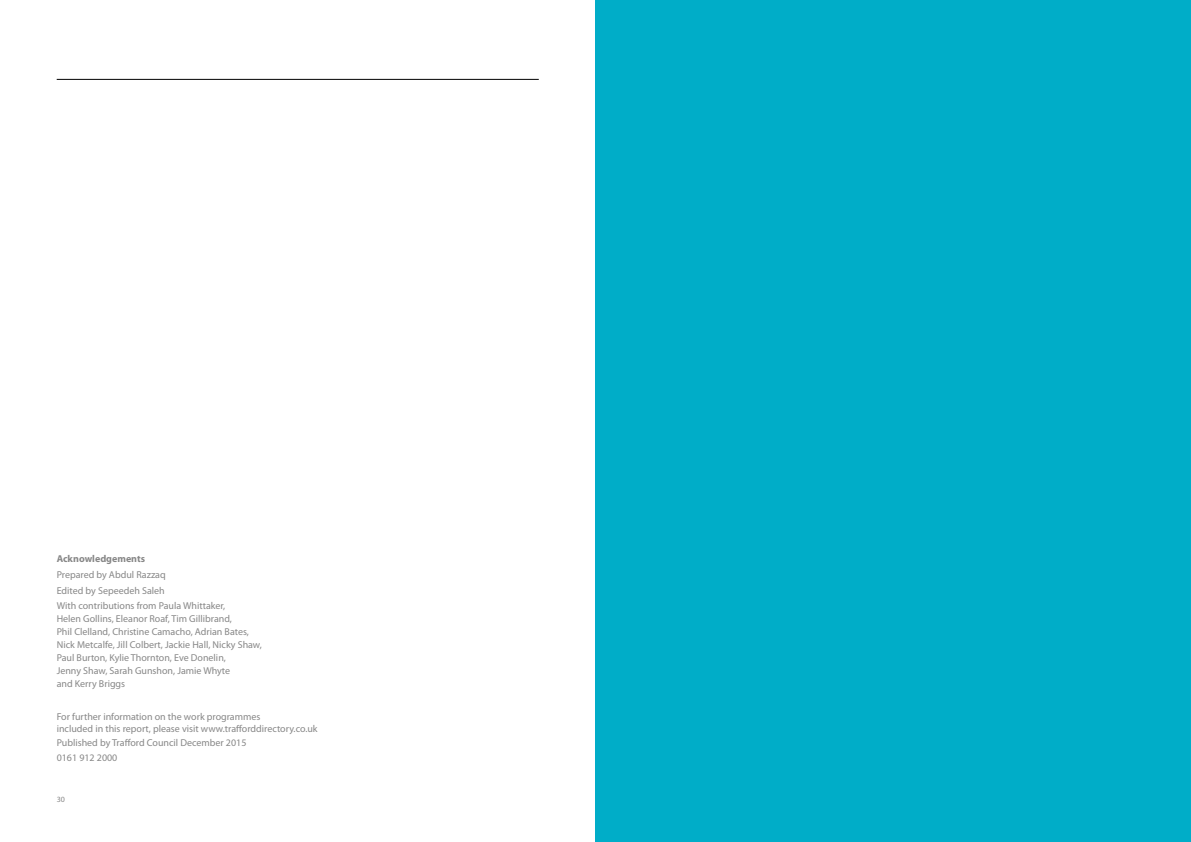
<style>
.page{position:relative;width:1191px;height:842px;background:#fff}
.page>*{position:absolute;margin:0;border:0;box-sizing:border-box;transform-origin:0 0}
.t1{font:10px/13px "Myriad Pro";color:#878787}
.t2{font:700 10px "Myriad Pro";color:#878787}
.t3{font:8px "Myriad Pro";color:#878787}
</style>
<div class="page">
<hr style="left:57px;top:79px;width:482px;height:1px;background:#000">
<div style="left:595px;top:0;width:596px;height:842px;background:#00adc8"></div>
<p class="t2" style="left:57px;top:552px;width:90px">Acknowledgements</p>
<p class="t1" style="left:57px;top:567px;width:170px;line-height:15.8px">Prepared by Abdul Razzaq<br>Edited by Sepeedeh Saleh<br>With contributions from Paula Whittaker,</p>
<p class="t1" style="left:57px;top:613px;width:207px">Helen Gollins, Eleanor Roaf, Tim Gillibrand,<br>Phil Clelland, Christine Camacho, Adrian Bates, Nick Metcalfe, Jill Colbert, Jackie Hall, Nicky Shaw, Paul Burton, Kylie Thornton, Eve Donelin,<br>Jenny Shaw, Sarah Gunshon, Jamie Whyte<br>and Kerry Briggs</p>
<p class="t1" style="left:57px;top:710px;width:262px;line-height:12px">For further information on the work programmes<br>included in this report, please visit www.trafforddirectory.co.uk</p>
<p class="t1" style="left:57px;top:736px;width:191px;line-height:14.8px">Published by Trafford Council December 2015<br>0161 912 2000</p>
<p class="t3" style="left:57px;top:795px;width:10px">30</p>
</div>
